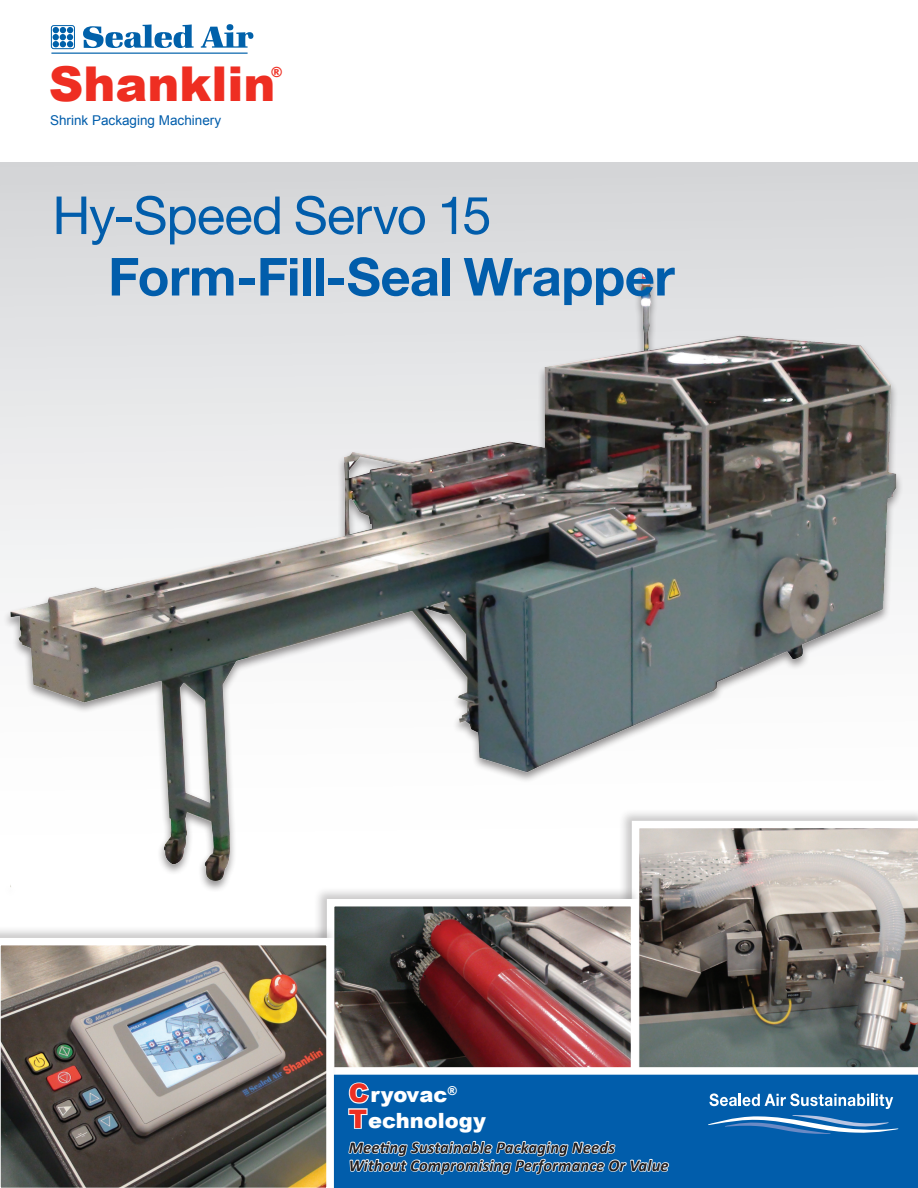
<style>
.page{position:relative;width:918px;height:1188px;background:#fff}
.page>*{position:absolute;margin:0;border:0;box-sizing:border-box;transform-origin:0 0}
.t1{font:700 52.5px "Helvetica Neue LT Std";letter-spacing:-.01em;color:#015dab}
.t2{font:52.5px "Helvetica Neue LT Std";letter-spacing:-.015em;color:#015dab}
.t3{font:900 48px "Arial";color:#ee2e22}
.t4{font:900 21px/25.5px "Arial";color:#fff}
.t5{font:italic 700 16.5px/18px "Calibri";letter-spacing:.01em;color:#231f20}
.t6{font:900 13.95px "Arial";color:#ee2e22}
.t7{font:13.5px "Arial";color:#015dab}
.s1{font-size:25.5px;color:#ee2e22}
</style>
<div class="page">
<div style="left:0;top:162px;width:918px;height:84px;background:#d7d8da"></div>
<img style="left:0;top:246px;width:918px;height:644px">
<div style="left:618px;top:808px;width:300px;height:271px;background:#231f20;opacity:.25"></div>
<svg style="left:632px;top:821px;width:286px;height:246px;background:#8b8882"></svg>
<div style="left:313px;top:886px;width:328px;height:206px;background:#231f20;opacity:.25"></div>
<img style="left:336px;top:908px;width:293px;height:159px">
<div style="left:327px;top:899px;width:311px;height:189px;border:8px solid #fff"></div>
<svg style="left:337px;top:1067px;width:581px;height:121px;background:#2775b7"></svg>
<svg style="left:709px;top:1093px;width:184px;height:16px"></svg>
<svg style="left:708px;top:1115px;width:190px;height:19px;background:#4384bf"></svg>
<svg style="left:347px;top:1081px;width:323px;height:107px;background:#2272b6"></svg>
<div style="left:51px;top:25px;width:24px;height:24px;border:1px solid #0161aa;border-radius:2px"></div>
<svg style="left:53px;top:27px;width:20px;height:20px"></svg>
<svg style="left:83px;top:24px;width:111px;height:24px"></svg>
<svg style="left:201px;top:24px;width:52px;height:24px"></svg>
<hr style="left:51px;top:53px;width:197px;height:1px;background:#0161aa">
<div style="left:0;top:925px;width:337px;height:263px;background:#231f20;opacity:.25"></div>
<img style="left:0;top:938px;width:334px;height:250px">
<h2 class="t3" style="left:49px;top:49px;width:228px">Shanklin</h2>
<p class="t6" style="left:271px;top:62px;width:13px">®</p>
<p class="t7" style="left:50px;top:111px;width:173px">Shrink Packaging Machinery</p>
<h1 class="t2" style="left:52px;top:184px;width:441px">Hy-Speed Servo 15</h1>
<h1 class="t1" style="left:108px;top:244px;width:568px">Form-Fill-Seal Wrapper</h1>
<p class="t4" style="left:349px;top:1081px;width:139px"><span class="s1">C</span>ryovac<sup>®<br></sup><span class="s1">T</span>echnology</p>
<p class="t5" style="left:349px;top:1138px;width:321px">Meeting Sustainable Packaging Needs<br>Without Compromising Performance Or Value</p>
</div>
